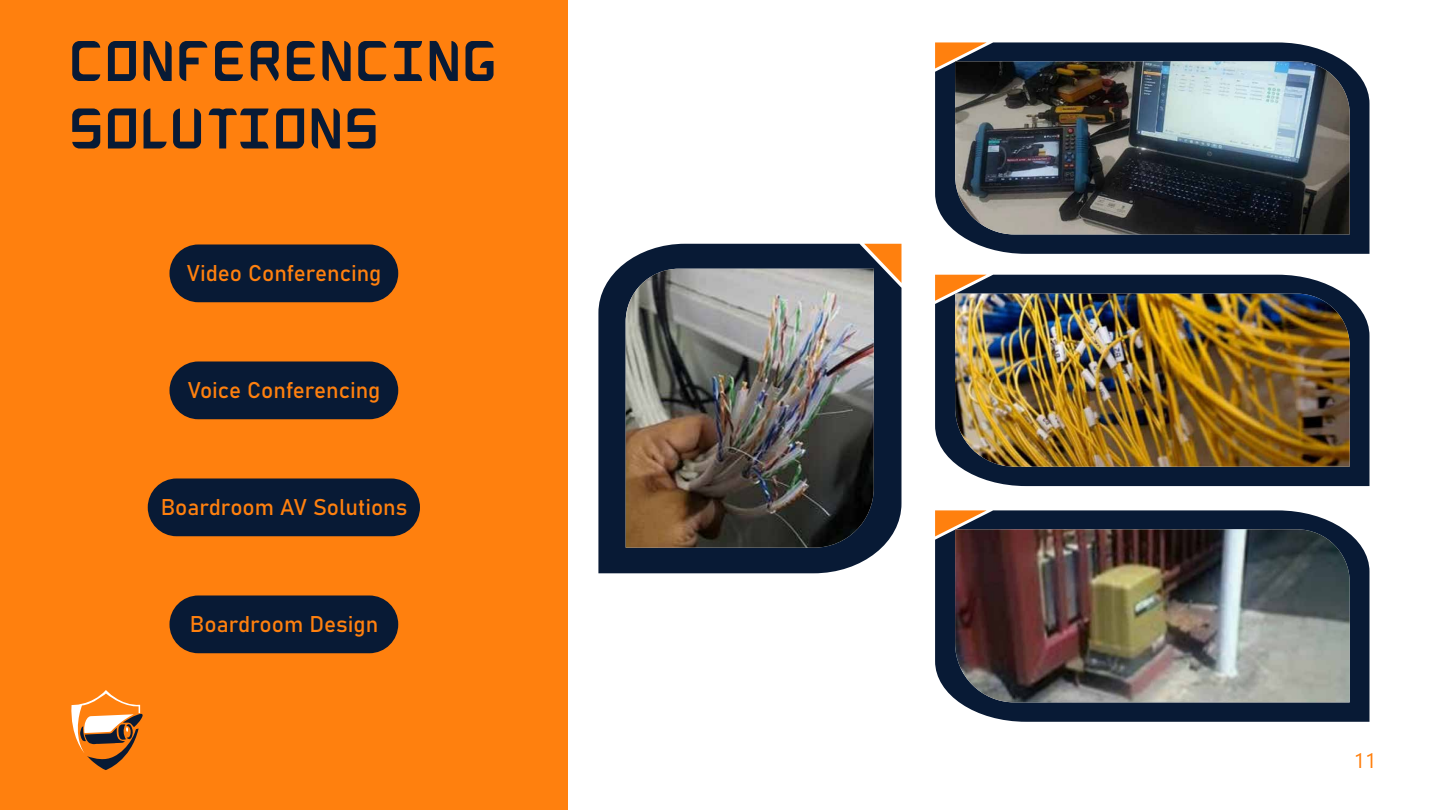
<style>
.page{position:relative;width:1440px;height:810px;background:#fff}
.page>*{position:absolute;margin:0;border:0;box-sizing:border-box;transform-origin:0 0}
.t1{font:56.25px/67.5px "ABANDON ALPHABETA Regular";color:#081a35}
.t2{font:22.5px "Bahnschrift";color:#ff800e}
.t3{font:20.77px "Segoe UI";color:#ff800e}
</style>
<div class="page">
<svg style="left:935px;top:42px;width:435px;height:212px;background:#2f3a4d"></svg>
<svg style="left:598px;top:244px;width:304px;height:329px;background:#243146"></svg>
<img style="left:626px;top:269px;width:248px;height:279px">
<img style="left:955px;top:61px;width:395px;height:173px">
<svg style="left:935px;top:510px;width:435px;height:212px;background:#2f3a4d"></svg>
<img style="left:955px;top:529px;width:395px;height:173px">
<svg style="left:935px;top:275px;width:435px;height:211px;background:#2c374b"></svg>
<img style="left:955px;top:294px;width:395px;height:173px">
<div style="left:0;top:0;width:568px;height:810px;background:#ff800e"></div>
<div style="left:170px;top:244px;width:228px;height:58px;background:#081a35;border-radius:29px"></div>
<div style="left:170px;top:362px;width:228px;height:57px;background:#081a35;border-radius:29px"></div>
<div style="left:148px;top:478px;width:272px;height:58px;background:#081a35;border-radius:29px"></div>
<div style="left:170px;top:596px;width:228px;height:57px;background:#081a35;border-radius:29px"></div>
<svg style="left:71px;top:690px;width:72px;height:80px"></svg>
<h1 class="t1" style="left:66px;top:33px;width:430px">CONFERENCING<br>SOLUTIONS</h1>
<p class="t2" style="left:187px;top:259px;width:196px">Video Conferencing</p>
<p class="t2" style="left:188px;top:376px;width:194px">Voice Conferencing</p>
<p class="t2" style="left:161px;top:493px;width:248px">Boardroom AV Solutions</p>
<p class="t2" style="left:190px;top:610px;width:190px">Boardroom Design</p>
<p class="t3" style="left:1354px;top:741px;width:24px">11</p>
</div>
